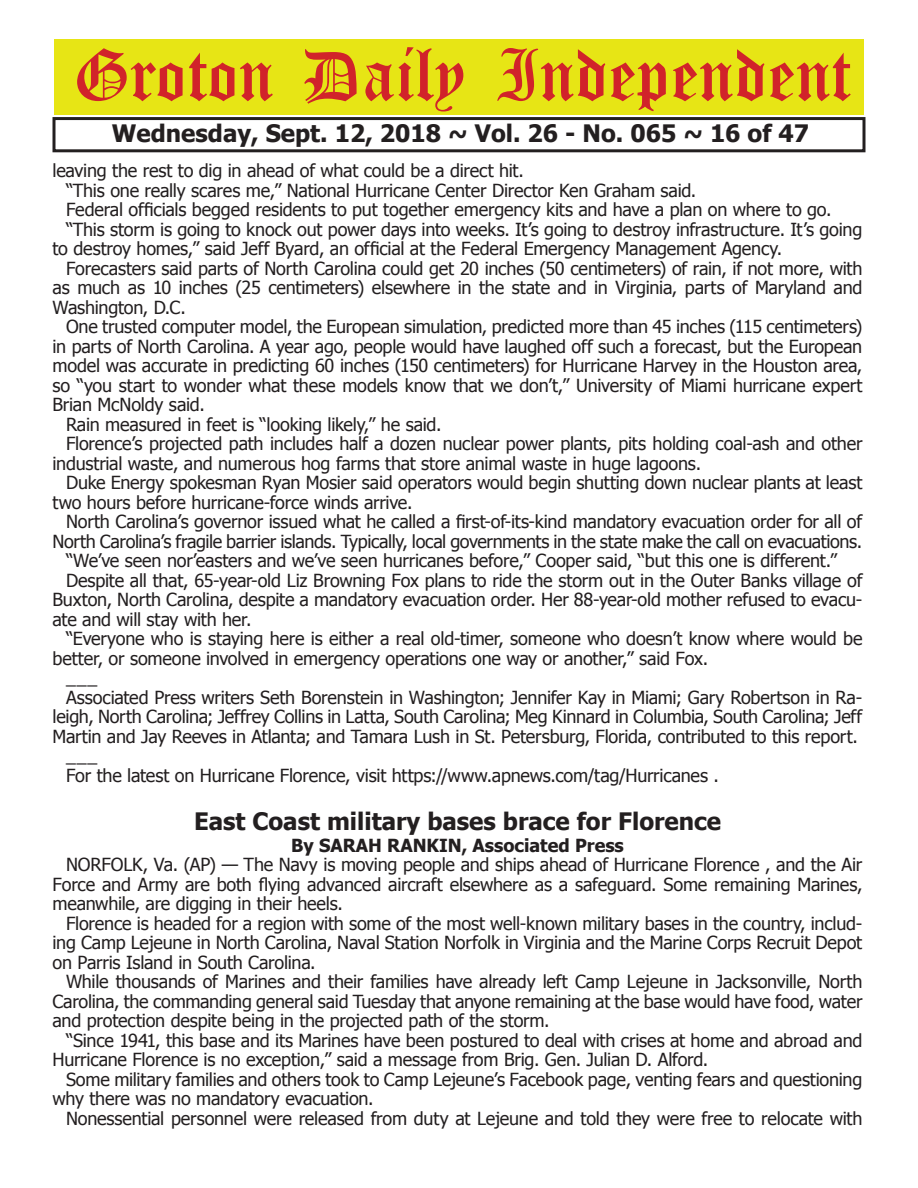
<style>
.page{position:relative;width:918px;height:1188px;background:#fff}
.page>*{position:absolute;margin:0;border:0;box-sizing:border-box;transform-origin:0 0}
.t1{font:54px "Old English Five";color:#d1232a}
.t2{font:700 24px "Tahoma";color:#231f20}
.t3{font:18px/19.5px "Tahoma";letter-spacing:-.01em;color:#231f20;text-align:justify}
.t4{font:700 18px "Tahoma";color:#231f20}
</style>
<div class="page">
<div style="left:52px;top:117px;width:814px;height:35px;border:3px solid #231f20"></div>
<div style="left:54px;top:40px;width:810px;height:75px;background:#e7e515"></div>
<h1 class="t1" style="left:73px;top:50px;width:779px">Groton Daily Independent</h1>
<h2 class="t2" style="left:112px;top:116px;width:699px">Wednesday, Sept. 12, 2018 ~ Vol. 26 - No. 065 ~ 16 of 47</h2>
<p class="t3" style="left:52px;top:160px;width:473px">leaving the rest to dig in ahead of what could be a direct hit.</p>
<p class="t3" style="left:66px;top:180px;width:632px">“This one really scares me,” National Hurricane Center Director Ken Graham said.</p>
<p class="t3" style="left:66px;top:199px;width:767px">Federal officials begged residents to put together emergency kits and have a plan on where to go.</p>
<p class="t3" style="left:66px;top:219px;width:798px">“This storm is going to knock out power days into weeks. It’s going to destroy infrastructure. It’s going</p>
<p class="t3" style="left:52px;top:238px;width:731px">to destroy homes,” said Jeff Byard, an official at the Federal Emergency Management Agency.</p>
<p class="t3" style="left:66px;top:258px;width:798px">Forecasters said parts of North Carolina could get 20 inches (50 centimeters) of rain, if not more, with</p>
<p class="t3" style="left:52px;top:277px;width:811px">as much as 10 inches (25 centimeters) elsewhere in the state and in Virginia, parts of Maryland and</p>
<p class="t3" style="left:52px;top:297px;width:135px">Washington, D.C.</p>
<p class="t3" style="left:66px;top:316px;width:798px">One trusted computer model, the European simulation, predicted more than 45 inches (115 centimeters)</p>
<p class="t3" style="left:52px;top:336px;width:811px">in parts of North Carolina. A year ago, people would have laughed off such a forecast, but the European</p>
<p class="t3" style="left:52px;top:355px;width:811px">model was accurate in predicting 60 inches (150 centimeters) for Hurricane Harvey in the Houston area,</p>
<p class="t3" style="left:52px;top:375px;width:811px">so “you start to wonder what these models know that we don’t,” University of Miami hurricane expert</p>
<p class="t3" style="left:52px;top:394px;width:154px">Brian McNoldy said.</p>
<p class="t3" style="left:66px;top:414px;width:377px">Rain measured in feet is “looking likely,” he said.</p>
<p class="t3" style="left:66px;top:433px;width:798px">Florence’s projected path includes half a dozen nuclear power plants, pits holding coal-ash and other</p>
<p class="t3" style="left:52px;top:453px;width:650px">industrial waste, and numerous hog farms that store animal waste in huge lagoons.</p>
<p class="t3" style="left:66px;top:472px;width:798px">Duke Energy spokesman Ryan Mosier said operators would begin shutting down nuclear plants at least</p>
<p class="t3" style="left:52px;top:492px;width:362px">two hours before hurricane-force winds arrive.</p>
<p class="t3" style="left:66px;top:511px;width:798px">North Carolina’s governor issued what he called a first-of-its-kind mandatory evacuation order for all of</p>
<p class="t3" style="left:52px;top:531px;width:811px">North Carolina’s fragile barrier islands. Typically, local governments in the state make the call on evacuations.</p>
<p class="t3" style="left:66px;top:550px;width:773px">“We’ve seen nor’easters and we’ve seen hurricanes before,” Cooper said, “but this one is different.”</p>
<p class="t3" style="left:66px;top:570px;width:798px">Despite all that, 65-year-old Liz Browning Fox plans to ride the storm out in the Outer Banks village of</p>
<p class="t3" style="left:52px;top:589px;width:811px">Buxton, North Carolina, despite a mandatory evacuation order. Her 88-year-old mother refused to evacu-</p>
<p class="t3" style="left:52px;top:609px;width:200px">ate and will stay with her.</p>
<p class="t3" style="left:66px;top:628px;width:798px">“Everyone who is staying here is either a real old-timer, someone who doesn’t know where would be</p>
<p class="t3" style="left:52px;top:648px;width:657px">better, or someone involved in emergency operations one way or another,” said Fox.</p>
<p class="t3" style="left:66px;top:667px;width:33px">___</p>
<p class="t3" style="left:66px;top:687px;width:798px">Associated Press writers Seth Borenstein in Washington; Jennifer Kay in Miami; Gary Robertson in Ra-</p>
<p class="t3" style="left:52px;top:706px;width:811px">leigh, North Carolina; Jeffrey Collins in Latta, South Carolina; Meg Kinnard in Columbia, South Carolina; Jeff</p>
<p class="t3" style="left:52px;top:726px;width:807px">Martin and Jay Reeves in Atlanta; and Tamara Lush in St. Petersburg, Florida, contributed to this report.</p>
<p class="t3" style="left:66px;top:745px;width:33px">___</p>
<p class="t3" style="left:66px;top:765px;width:654px">For the latest on Hurricane Florence, visit https://www.apnews.com/tag/Hurricanes .</p>
<h2 class="t2" style="left:194px;top:805px;width:529px">East Coast military bases brace for Florence</h2>
<p class="t4" style="left:291px;top:833px;width:334px">By SARAH RANKIN, Associated Press</p>
<p class="t3" style="left:53px;top:854px;width:811px;text-indent:14px">NORFOLK, Va. (AP) — The Navy is moving people and ships ahead of Hurricane Florence , and the Air Force and Army are both flying advanced aircraft elsewhere as a safeguard. Some remaining Marines, meanwhile, are digging in their heels.</p>
<p class="t3" style="left:53px;top:913px;width:811px;text-indent:13px">Florence is headed for a region with some of the most well-known military bases in the country, includ&shy;ing Camp Lejeune in North Carolina, Naval Station Norfolk in Virginia and the Marine Corps Recruit Depot on Parris Island in South Carolina.</p>
<p class="t3" style="left:53px;top:971px;width:812px;text-indent:14px">While thousands of Marines and their families have already left Camp Lejeune in Jacksonville, North Carolina, the commanding general said Tuesday that anyone remaining at the base would have food, water and protection despite being in the projected path of the storm.</p>
<p class="t3" style="left:53px;top:1030px;width:811px;text-indent:14px">“Since 1941, this base and its Marines have been postured to deal with crises at home and abroad and<br>Hurricane Florence is no exception,” said a message from Brig. Gen. Julian D. Alford.</p>
<p class="t3" style="left:53px;top:1069px;width:811px;text-indent:14px">Some military families and others took to Camp Lejeune’s Facebook page, venting fears and questioning why there was no mandatory evacuation.</p>
<p class="t3" style="left:66px;top:1108px;width:798px">Nonessential personnel were released from duty at Lejeune and told they were free to relocate with</p>
</div>
